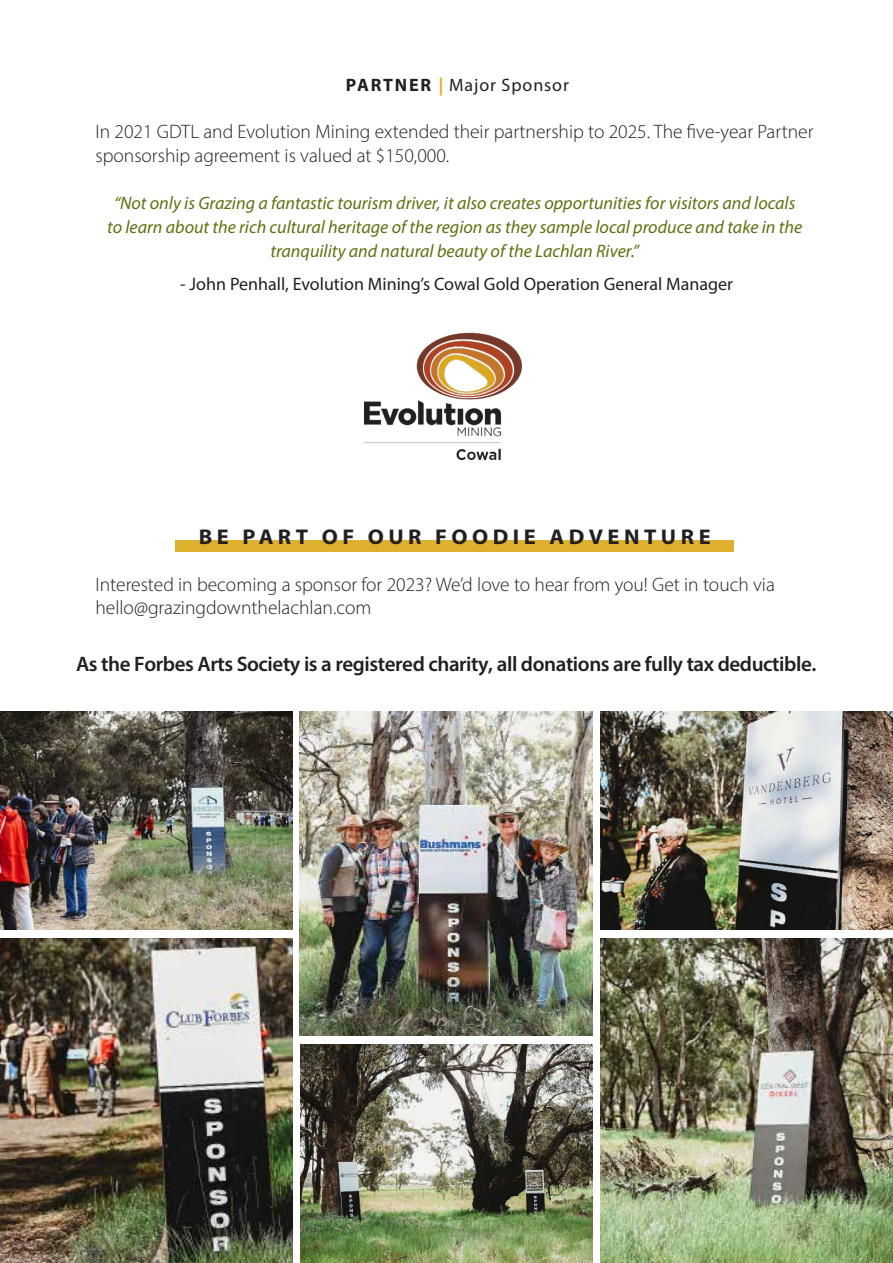
<style>
.page{position:relative;width:893px;height:1263px;background:#fff}
.page>*{position:absolute;margin:0;border:0;box-sizing:border-box;transform-origin:0 0}
.t1{font:700 21.3px "Myriad Pro";letter-spacing:.2em;color:#231f20;scale:1.05 1}
.t2{font:600 21px "Myriad Pro";letter-spacing:-.02em;color:#231f20}
.t3{font:300 19.5px/23.4px "Myriad Pro";color:#231f20}
.t4{font:italic 18px/24px "Myriad Pro";color:#5f7111;text-align:center}
.t5{font:18px "Myriad Pro";color:#231f20}
.t6{font:18px "Myriad Pro";letter-spacing:.05em;color:#231f20}
.s1{font-weight:700}
.s2{font-weight:700;color:#ddb12f}
</style>
<div class="page">
<div style="left:176px;top:541px;width:558px;height:11px;background:#ddb12f"></div>
<img style="left:300px;top:1044px;width:293px;height:219px">
<img style="left:600px;top:711px;width:292px;height:219px">
<img style="left:0;top:711px;width:292px;height:219px">
<img style="left:300px;top:711px;width:292px;height:324px">
<img style="left:600px;top:939px;width:292px;height:324px">
<img style="left:0;top:939px;width:292px;height:324px">
<img style="left:363px;top:332px;width:159px;height:127px">
<p class="t6" style="left:346px;top:74px;width:224px"><span class="s1">PARTNER</span> <span class="s2">|</span> Major Sponsor</p>
<p class="t3" style="left:95px;top:120px;width:719px">In 2021 GDTL and Evolution Mining extended their partnership to 2025. The five-year Partner sponsorship agreement is valued at $150,000.</p>
<p class="t4" style="left:107px;top:191px;width:696px">“Not only is Grazing a fantastic tourism driver, it also creates opportunities for visitors and locals to learn about the rich cultural heritage of the region as they sample local produce and take in the tranquility and natural beauty of the Lachlan River.”</p>
<p class="t5" style="left:180px;top:273px;width:554px">- John Penhall, Evolution Mining’s Cowal Gold Operation General Manager</p>
<p class="t1" style="left:199px;top:523px;width:489px">BE PART OF OUR FOODIE ADVENTURE</p>
<p class="t3" style="left:95px;top:572px;width:681px">Interested in becoming a sponsor for 2023? We’d love to hear from you! Get in touch via hello@grazingdownthelachlan.com</p>
<p class="t2" style="left:76px;top:651px;width:741px">As the Forbes Arts Society is a registered charity, all donations are fully tax deductible.</p>
</div>
